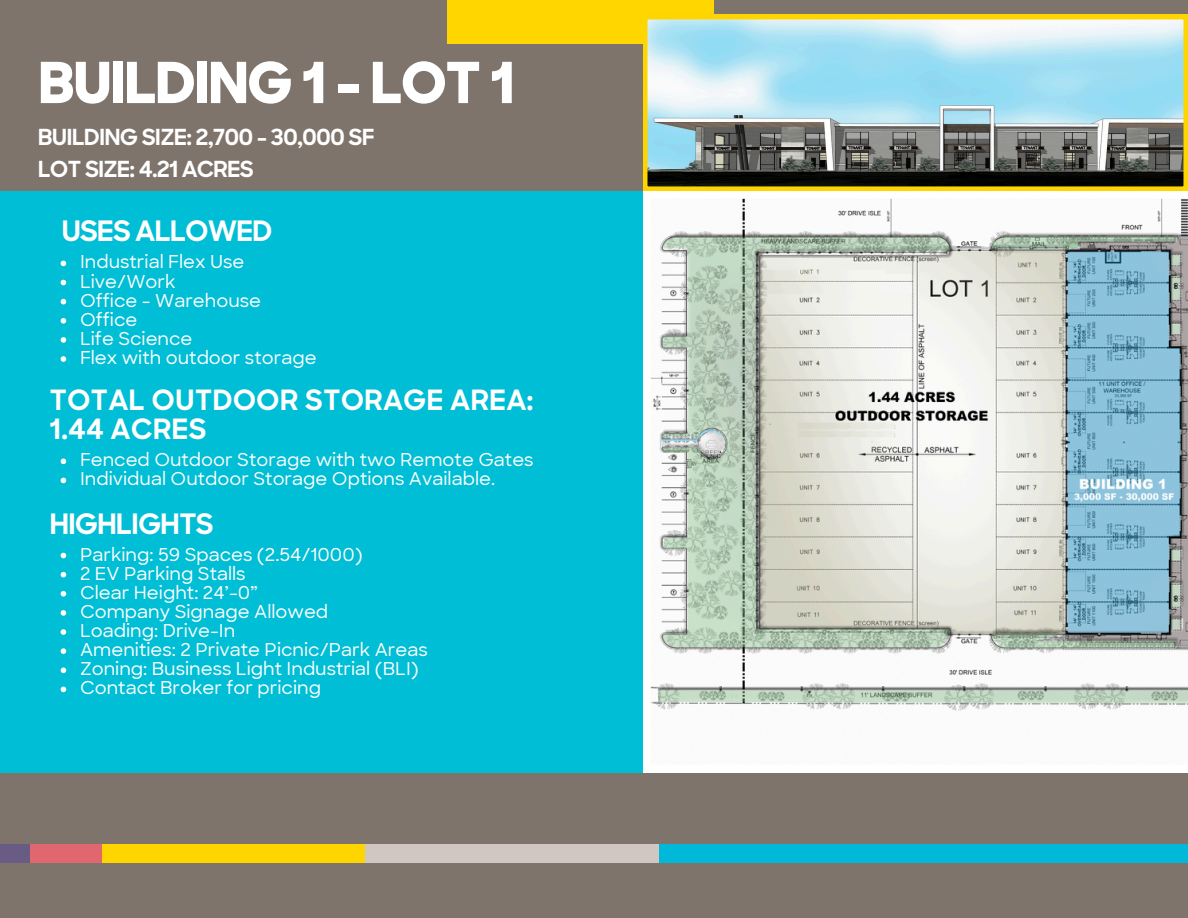
<style>
.page{position:relative;width:1188px;height:918px;background:#7e746c}
.page>*{position:absolute;margin:0;border:0;box-sizing:border-box;transform-origin:0 0}
.t1{font:800 56.55px "Sharp Sans";letter-spacing:-.04em;color:#fff}
.t2{font:700 28.2px "Sharp Sans";letter-spacing:-.04em;color:#fff}
.t3{font:700 28.05px/29.2px "Sharp Sans";color:#fff}
.t4{font:700 22.2px "Sharp Sans";letter-spacing:-.04em;color:#fff}
.t5{font:500 18px "Sharp Sans";color:#fff}
</style>
<div class="page">
<div style="left:658px;top:844px;width:530px;height:19px;background:#00b8d7"></div>
<div style="left:365px;top:844px;width:293px;height:19px;background:#d0c7c2"></div>
<div style="left:101px;top:844px;width:264px;height:19px;background:#ffd500"></div>
<div style="left:30px;top:844px;width:71px;height:19px;background:#e06670"></div>
<div style="left:0;top:844px;width:30px;height:19px;background:#695c84"></div>
<div style="left:0;top:191px;width:662px;height:581px;background:#00bed5"></div>
<svg style="left:61px;top:261px;width:5px;height:5px"></svg>
<svg style="left:61px;top:280px;width:5px;height:5px"></svg>
<svg style="left:61px;top:299px;width:5px;height:5px"></svg>
<svg style="left:61px;top:318px;width:5px;height:6px"></svg>
<svg style="left:61px;top:337px;width:5px;height:6px"></svg>
<svg style="left:61px;top:356px;width:5px;height:6px"></svg>
<svg style="left:61px;top:553px;width:5px;height:5px"></svg>
<svg style="left:61px;top:572px;width:5px;height:5px"></svg>
<svg style="left:61px;top:591px;width:5px;height:6px"></svg>
<svg style="left:61px;top:610px;width:5px;height:6px"></svg>
<svg style="left:61px;top:629px;width:5px;height:6px"></svg>
<svg style="left:61px;top:648px;width:5px;height:6px"></svg>
<svg style="left:61px;top:667px;width:5px;height:6px"></svg>
<svg style="left:61px;top:687px;width:5px;height:5px"></svg>
<svg style="left:61px;top:458px;width:5px;height:6px"></svg>
<svg style="left:61px;top:478px;width:5px;height:5px"></svg>
<svg style="left:643px;top:191px;width:545px;height:581px;background:#cfd9d6"></svg>
<div style="left:447px;top:0;width:266px;height:43px;background:#ffd600"></div>
<svg style="left:643px;top:15px;width:545px;height:175px;background:#9ab3af"></svg>
<p class="t1" style="left:38px;top:46px;width:479px">BUILDING 1 - LOT 1</p>
<p class="t4" style="left:38px;top:129px;width:339px">BUILDING SIZE: 2,700 - 30,000 SF</p>
<p class="t4" style="left:38px;top:160px;width:218px">LOT SIZE: 4.21 ACRES</p>
<p class="t2" style="left:62px;top:220px;width:213px">USES ALLOWED</p>
<h1 class="t5" style="left:80px;top:250px;width:166px">Industrial Flex Use</h1>
<h3 class="t5" style="left:80px;top:269px;width:97px">Live/Work</h3>
<h3 class="t5" style="left:80px;top:289px;width:183px">Office - Warehouse</h3>
<h2 class="t5" style="left:80px;top:308px;width:59px">Office</h2>
<h2 class="t5" style="left:80px;top:327px;width:114px">Life Science</h2>
<p class="t5" style="left:80px;top:346px;width:238px">Flex with outdoor storage</p>
<p class="t3" style="left:49px;top:388px;width:486px">TOTAL OUTDOOR STORAGE AREA:<br>1.44 ACRES</p>
<p class="t5" style="left:80px;top:448px;width:455px">Fenced Outdoor Storage with two Remote Gates</p>
<p class="t5" style="left:80px;top:467px;width:417px">Individual Outdoor Storage Options Available.</p>
<p class="t2" style="left:49px;top:513px;width:166px">HIGHLIGHTS</p>
<h2 class="t5" style="left:80px;top:542px;width:284px">Parking: 59 Spaces (2.54/1000)</h2>
<p class="t5" style="left:80px;top:562px;width:167px">2 EV Parking Stalls</p>
<p class="t5" style="left:80px;top:581px;width:180px">Clear Height: 24’-0”</p>
<p class="t5" style="left:80px;top:600px;width:250px">Company Signage Allowed</p>
<p class="t5" style="left:80px;top:619px;width:157px">Loading: Drive-In</p>
<p class="t5" style="left:80px;top:638px;width:349px">Amenities: 2 Private Picnic/Park Areas</p>
<p class="t5" style="left:80px;top:657px;width:340px">Zoning: Business Light Industrial (BLI)</p>
<p class="t5" style="left:80px;top:676px;width:243px">Contact Broker for pricing</p>
</div>
